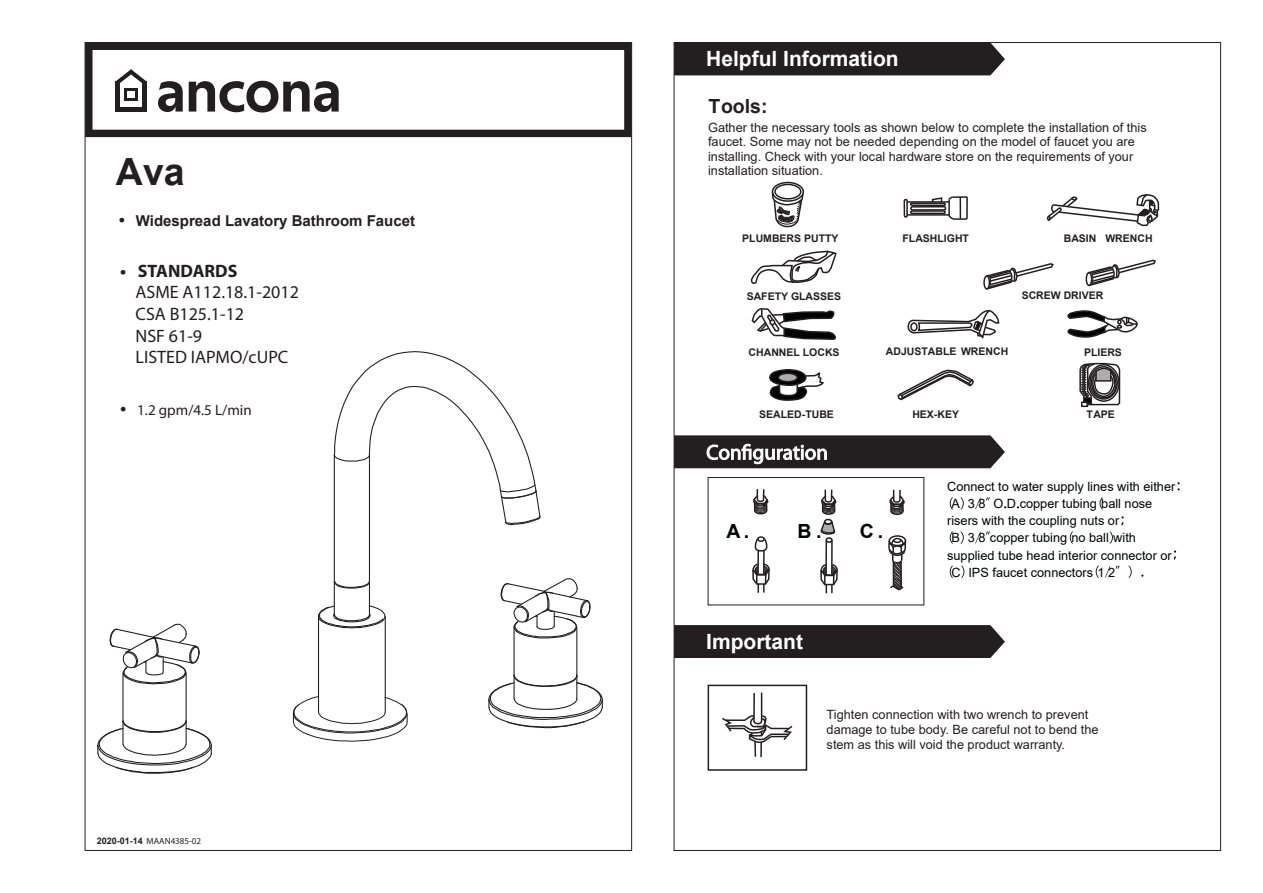
<style>
.page{position:relative;width:1263px;height:893px;background:#fff}
.page>*{position:absolute;margin:0;border:0;box-sizing:border-box;transform-origin:0 0}
.t1{font:700 37.5px "Arial";color:#231f20}
.t2{font:700 21px "Arial";color:#fff}
.t3{font:700 19.5px "Arial";color:#231f20}
.t4{font:700 19.5px "Arial";color:#010202}
.t5{font:18px/21.6px "Myriad Pro";color:#231f20}
.t6{font:700 18px "Myriad Pro";color:#231f20}
.t7{font:700 15px "Arial";color:#231f20}
.t8{font:700 15px "Arial";color:#231f20}
.t9{font:12.75px/14.2px "Arial";color:#231f20}
.t10{font:12.75px "Arial";color:#010202}
.t11{font:700 10.5px "Arial";color:#231f20}
.t12{font:9px "Myriad Pro";color:#231f20}
.s1{font-family:"Arial";font-weight:700}
</style>
<div class="page">
<svg style="left:903px;top:196px;width:65px;height:24px"></svg>
<svg style="left:750px;top:250px;width:87px;height:34px"></svg>
<svg style="left:1067px;top:310px;width:71px;height:28px"></svg>
<svg style="left:751px;top:308px;width:85px;height:32px"></svg>
<svg style="left:907px;top:309px;width:93px;height:30px"></svg>
<div style="left:910px;top:322px;width:8px;height:9px;border:2px solid #231f20;border-radius:50%"></div>
<div style="left:772px;top:182px;width:32px;height:20px;border:2px solid #231f20;border-radius:50%"></div>
<div style="left:774px;top:184px;width:27px;height:16px;border:2px solid #231f20;border-radius:50%"></div>
<svg style="left:771px;top:191px;width:33px;height:37px"></svg>
<div style="left:983px;top:275px;width:7px;height:15px;border:2px solid #231f20;border-radius:50%"></div>
<svg style="left:984px;top:263px;width:70px;height:27px"></svg>
<div style="left:1085px;top:272px;width:7px;height:14px;border:2px solid #231f20;border-radius:50%"></div>
<svg style="left:1086px;top:259px;width:70px;height:28px"></svg>
<svg style="left:769px;top:369px;width:56px;height:32px"></svg>
<svg style="left:897px;top:369px;width:77px;height:32px"></svg>
<svg style="left:1079px;top:362px;width:42px;height:45px"></svg>
<svg style="left:85px;top:43px;width:547px;height:94px"></svg>
<svg style="left:950px;top:497px;width:3px;height:12px"></svg>
<svg style="left:960px;top:497px;width:4px;height:12px"></svg>
<svg style="left:975px;top:497px;width:15px;height:12px"></svg>
<svg style="left:1099px;top:497px;width:4px;height:12px"></svg>
<svg style="left:950px;top:532px;width:3px;height:11px"></svg>
<svg style="left:960px;top:532px;width:4px;height:11px"></svg>
<svg style="left:975px;top:532px;width:15px;height:11px"></svg>
<svg style="left:1070px;top:532px;width:3px;height:11px"></svg>
<svg style="left:1110px;top:532px;width:3px;height:11px"></svg>
<svg style="left:950px;top:566px;width:3px;height:12px"></svg>
<svg style="left:961px;top:566px;width:3px;height:12px"></svg>
<svg style="left:1096px;top:566px;width:3px;height:12px"></svg>
<svg style="left:1105px;top:566px;width:38px;height:12px"></svg>
<div style="left:708px;top:477px;width:216px;height:128px;border:1px solid #231f20"></div>
<div style="left:888px;top:535px;width:18px;height:11px;border:2px solid #231f20;border-radius:50%"></div>
<svg style="left:888px;top:538px;width:19px;height:53px"></svg>
<svg style="left:889px;top:489px;width:16px;height:27px"></svg>
<svg style="left:820px;top:489px;width:17px;height:46px"></svg>
<hr style="left:825px;top:541px;width:2px;height:34px;background:#231f20">
<hr style="left:831px;top:540px;width:2px;height:35px;background:#231f20">
<div style="left:825px;top:537px;width:8px;height:6px;border:2px solid #231f20;border-radius:50%"></div>
<svg style="left:820px;top:563px;width:18px;height:30px"></svg>
<svg style="left:753px;top:489px;width:16px;height:26px"></svg>
<hr style="left:757px;top:550px;width:2px;height:24px;background:#231f20">
<hr style="left:763px;top:550px;width:2px;height:24px;background:#231f20">
<svg style="left:754px;top:536px;width:14px;height:15px"></svg>
<div style="left:757px;top:536px;width:8px;height:6px;border:2px solid #231f20;border-radius:50%"></div>
<svg style="left:752px;top:562px;width:18px;height:31px"></svg>
<svg style="left:674px;top:435px;width:331px;height:36px;background:#494647"></svg>
<div style="left:674px;top:43px;width:331px;height:32px;background:#231f20"></div>
<div style="left:674px;top:625px;width:331px;height:33px;background:#231f20"></div>
<svg style="left:1046px;top:194px;width:114px;height:33px"></svg>
<svg style="left:722px;top:692px;width:71px;height:65px"></svg>
<div style="left:708px;top:685px;width:99px;height:86px;border:2px solid #231f20"></div>
<hr style="left:369px;top:455px;width:1px;height:126px;background:#231f20">
<hr style="left:334px;top:455px;width:1px;height:126px;background:#231f20">
<hr style="left:385px;top:616px;width:1px;height:96px;background:#231f20">
<hr style="left:318px;top:616px;width:1px;height:96px;background:#231f20">
<hr style="left:369px;top:582px;width:1px;height:33px;background:#231f20">
<hr style="left:334px;top:582px;width:1px;height:33px;background:#231f20">
<svg style="left:333px;top:351px;width:208px;height:175px"></svg>
<svg style="left:333px;top:580px;width:37px;height:9px"></svg>
<svg style="left:318px;top:605px;width:68px;height:24px"></svg>
<svg style="left:293px;top:695px;width:115px;height:47px"></svg>
<hr style="left:122px;top:673px;width:2px;height:48px;background:#231f20">
<hr style="left:186px;top:673px;width:1px;height:48px;background:#231f20">
<svg style="left:97px;top:719px;width:115px;height:55px"></svg>
<svg style="left:109px;top:623px;width:91px;height:62px"></svg>
<hr style="left:513px;top:627px;width:2px;height:48px;background:#231f20">
<hr style="left:576px;top:627px;width:1px;height:48px;background:#231f20">
<svg style="left:488px;top:674px;width:115px;height:55px"></svg>
<svg style="left:500px;top:578px;width:91px;height:61px"></svg>
<svg style="left:158px;top:81px;width:25px;height:31px"></svg>
<svg style="left:189px;top:81px;width:150px;height:32px"></svg>
<hr style="left:142px;top:81px;width:4px;height:31px;background:#231f20">
<hr style="left:116px;top:81px;width:4px;height:31px;background:#231f20">
<div style="left:116px;top:107px;width:30px;height:5px;background:#231f20"></div>
<svg style="left:116px;top:69px;width:30px;height:31px"></svg>
<h1 class="t1" style="left:116px;top:151px;width:70px">Ava</h1>
<p class="t7" style="left:136px;top:212px;width:281px">Widespread Lavatory Bathroom Faucet</p>
<h3 class="t6" style="left:138px;top:259px;width:101px">STANDARDS</h3>
<h3 class="t5" style="left:136px;top:281px;width:165px">ASME A112.18.1-2012<br>CSA B125.1-12<br>NSF 61-9<br>LISTED IAPMO/cUPC</h3>
<p class="t8" style="left:137px;top:400px;width:116px">1.2 gpm/4.5 L/min</p>
<p class="t12" style="left:97px;top:836px;width:106px"><span class="s1">2020-01-14</span> MAAN4385-02</p>
<h2 class="t2" style="left:706px;top:47px;width:194px">Helpful Information</h2>
<h3 class="t3" style="left:708px;top:95px;width:61px">Tools:</h3>
<p class="t9" style="left:708px;top:121px;width:440px">Gather the necessary tools as shown below to complete the installation of this faucet. Some may not be needed depending on the model of faucet you are installing. Check with your local hardware store on the requirements of your installation situation.</p>
<p class="t11" style="left:742px;top:232px;width:98px">PLUMBERS PUTTY</p>
<p class="t11" style="left:902px;top:233px;width:68px">FLASHLIGHT</p>
<p class="t11" style="left:1064px;top:233px;width:90px">BASIN WRENCH</p>
<p class="t11" style="left:747px;top:291px;width:96px">SAFETY GLASSES</p>
<p class="t11" style="left:1022px;top:289px;width:83px">SCREW DRIVER</p>
<p class="t11" style="left:748px;top:346px;width:92px">CHANNEL LOCKS</p>
<p class="t11" style="left:886px;top:345px;width:124px">ADJUSTABLE WRENCH</p>
<p class="t11" style="left:1084px;top:346px;width:39px">PLIERS</p>
<p class="t11" style="left:759px;top:409px;width:76px">SEALED-TUBE</p>
<p class="t11" style="left:912px;top:409px;width:48px">HEX-KEY</p>
<p class="t11" style="left:1086px;top:409px;width:30px">TAPE</p>
<h3 class="t4" style="left:726px;top:520px;width:24px">A.</h3>
<h3 class="t4" style="left:797px;top:520px;width:87px">B. C.</h3>
<h2 class="t2" style="left:706px;top:630px;width:98px">Important</h2>
<p class="t10" style="left:947px;top:480px;width:230px">Connect to water supply lines with either</p>
<p class="t10" style="left:951px;top:497px;width:202px">A 3 8 O D copper tubing ball nose</p>
<p class="t10" style="left:947px;top:514px;width:174px">risers with the coupling nuts or</p>
<p class="t10" style="left:951px;top:531px;width:186px">B 3 8 copper tubing no ball with</p>
<p class="t10" style="left:947px;top:548px;width:226px">supplied tube head interior connector or</p>
<p class="t10" style="left:951px;top:565px;width:165px">C IPS faucet connectors 1 2</p>
<p class="t9" style="left:827px;top:707px;width:273px;line-height:15.3px">Tighten connection with two wrench to prevent damage to tube body. Be careful not to bend the stem as this will void the product warranty.</p>
</div>
